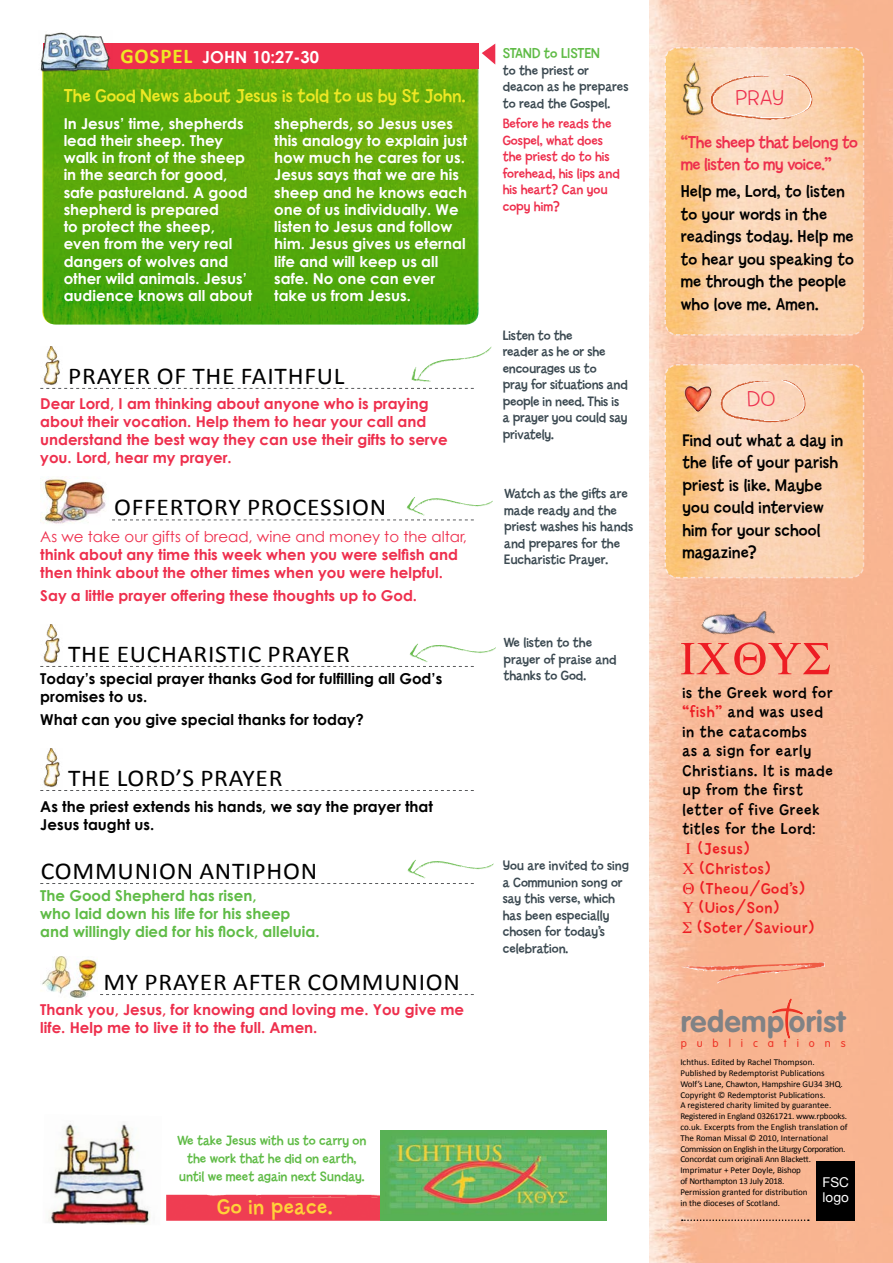
<style>
.page{position:relative;width:893px;height:1263px;background:#fff}
.page>*{position:absolute;margin:0;border:0;box-sizing:border-box;transform-origin:0 0}
.t1{font:700 29.85px "VAG Rounded";letter-spacing:.015em;color:#808285}
.t2{font:24.15px "Calibri";letter-spacing:.03em;color:#000;scale:1.05 1}
.t3{font:22.65px "Billy Std";letter-spacing:.03em;color:#ffd239}
.t4{font:300 22.5px "Billy Std";letter-spacing:.02em;color:#ee2f4d;scale:1.06 1}
.t5{font:19.5px "Billy Std";color:#eee824}
.t6{font:18px/22.5px "Billy Std";letter-spacing:.01em;color:#000}
.t7{font:18px/22.5px "Billy Std";letter-spacing:-.02em;color:#ee2f4d}
.t8{font:16.5px/19.5px "Billy Std";letter-spacing:.05em;color:#000}
.t9{font:16.5px/19.8px "Billy Std";letter-spacing:.05em;color:#ed1d24}
.t10{font:700 16.5px "Century Gothic";color:#fff}
.t11{font:700 15px/17.2px "Century Gothic";color:#fff}
.t12{font:700 15px/18px "Century Gothic";color:#ee2f4d}
.t13{font:700 15px/18px "Century Gothic";color:#000}
.t14{font:700 15px/18px "Century Gothic";color:#5fbb46}
.t15{font:15px "Century Gothic";color:#ee2f4d}
.t16{font:15px "Billy Std";color:#5fbb46}
.t17{font:14.25px/16.5px "Billy Std";color:#3b4951}
.t18{font:14.25px/16.5px "Billy Std";color:#ee2f4d}
.t19{font:14.25px/17.9px "Billy Std";color:#5fbb46;text-align:center}
.t20{font:13.5px/15px "Helvetica Neue";color:#fff}
.t21{font:300 11.1px "VAG Rounded";letter-spacing:.9em;color:#ee3124}
.t22{font:9px/10.8px "Calibri";letter-spacing:-.005em;color:#000}
.s1{font-family:"Calibri";font-size:21px;color:#eee824}
.s2{color:#ed1d24}
</style>
<div class="page">
<img style="left:649px;top:0;width:244px;height:1263px">
<svg style="left:664px;top:46px;width:201px;height:290px;background:#fad1a9"></svg>
<svg style="left:664px;top:363px;width:201px;height:216px;background:#facea5"></svg>
<svg style="left:42px;top:56px;width:435px;height:268px;background:#59a90b"></svg>
<div style="left:43px;top:44px;width:436px;height:25px;background:#ee2f4d"></div>
<img style="left:40px;top:32px;width:73px;height:43px">
<svg style="left:40px;top:388px;width:434px;height:1px"></svg>
<svg style="left:112px;top:519px;width:362px;height:1px"></svg>
<svg style="left:40px;top:666px;width:434px;height:1px"></svg>
<svg style="left:40px;top:790px;width:434px;height:1px"></svg>
<svg style="left:40px;top:883px;width:434px;height:1px"></svg>
<svg style="left:100px;top:994px;width:374px;height:1px"></svg>
<img style="left:43px;top:346px;width:17px;height:39px">
<img style="left:40px;top:478px;width:66px;height:46px">
<img style="left:43px;top:624px;width:17px;height:39px">
<img style="left:43px;top:748px;width:17px;height:39px">
<img style="left:42px;top:957px;width:55px;height:41px">
<svg style="left:482px;top:44px;width:13px;height:21px"></svg>
<img style="left:679px;top:59px;width:28px;height:60px">
<img style="left:678px;top:386px;width:37px;height:26px">
<img style="left:411px;top:346px;width:81px;height:36px">
<img style="left:406px;top:497px;width:87px;height:19px">
<img style="left:407px;top:859px;width:87px;height:20px">
<img style="left:409px;top:643px;width:87px;height:19px">
<img style="left:166px;top:1194px;width:248px;height:27px">
<img style="left:381px;top:1131px;width:226px;height:89px">
<img style="left:48px;top:1124px;width:103px;height:101px">
<img style="left:704px;top:74px;width:114px;height:46px">
<img style="left:715px;top:380px;width:95px;height:43px">
<img style="left:680px;top:962px;width:145px;height:21px">
<img style="left:701px;top:589px;width:80px;height:53px">
<svg style="left:681px;top:642px;width:149px;height:33px;background:#f58e79"></svg>
<svg style="left:771px;top:999px;width:45px;height:41px;background:#f7a989"></svg>
<div style="left:817px;top:1161px;width:38px;height:59px;background:#000"></div>
<svg style="left:682px;top:1219px;width:127px;height:2px"></svg>
<svg style="left:686px;top:843px;width:4px;height:11px"></svg>
<svg style="left:683px;top:863px;width:11px;height:11px"></svg>
<svg style="left:683px;top:882px;width:11px;height:12px"></svg>
<svg style="left:683px;top:902px;width:11px;height:11px"></svg>
<svg style="left:683px;top:922px;width:8px;height:11px"></svg>
<h3 class="t10" style="left:120px;top:46px;width:200px"><span class="s1">GOSPEL</span> JOHN 10:27-30</h3>
<h3 class="t5" style="left:64px;top:84px;width:403px">The Good News about Jesus is told to us by St John.</h3>
<p class="t11" style="left:64px;top:114px;width:190px">In Jesus’ time, shepherds lead their sheep. They walk in front of the sheep in the search for good, safe pastureland. A good shepherd is prepared<br>to protect the sheep, even from the very real dangers of wolves and other wild animals. Jesus’ audience knows all about</p>
<p class="t11" style="left:274px;top:114px;width:195px">shepherds, so Jesus uses this analogy to explain just how much he cares for us.<br>Jesus says that we are his sheep and he knows each one of us individually. We listen to Jesus and follow him. Jesus gives us eternal life and will keep us all safe. No one can ever take us from Jesus.</p>
<h2 class="t2" style="left:68px;top:360px;width:265px">PRAYER OF THE FAITHFUL</h2>
<h3 class="t12" style="left:40px;top:394px;width:409px">Dear Lord, I am thinking about anyone who is praying about their vocation. Help them to hear your call and understand the best way they can use their gifts to serve you. Lord, hear my prayer.</h3>
<h2 class="t2" style="left:114px;top:492px;width:261px">OFFERTORY PROCESSION</h2>
<h3 class="t15" style="left:40px;top:527px;width:428px">As we take our gifts of bread, wine and money to the altar,</h3>
<h3 class="t12" style="left:40px;top:545px;width:419px">think about any time this week when you were selfish and then think about the other times when you were helpful.</h3>
<h3 class="t12" style="left:40px;top:586px;width:378px">Say a little prayer offering these thoughts up to God.</h3>
<h2 class="t2" style="left:68px;top:638px;width:270px">THE EUCHARISTIC PRAYER</h2>
<h3 class="t13" style="left:40px;top:669px;width:403px">Today’s special prayer thanks God for fulfilling all God’s promises to us.</h3>
<h3 class="t13" style="left:40px;top:710px;width:325px">What can you give special thanks for today?</h3>
<h2 class="t2" style="left:68px;top:762px;width:206px">THE LORD’S PRAYER</h2>
<h3 class="t13" style="left:40px;top:797px;width:394px">As the priest extends his hands, we say the prayer that<br>Jesus taught us.</h3>
<h2 class="t2" style="left:41px;top:855px;width:265px">COMMUNION ANTIPHON</h2>
<h3 class="t14" style="left:40px;top:886px;width:281px">The Good Shepherd has risen,<br>who laid down his life for his sheep and willingly died for his flock, alleluia.</h3>
<h2 class="t2" style="left:103px;top:967px;width:341px">MY PRAYER AFTER COMMUNION</h2>
<h3 class="t12" style="left:40px;top:1000px;width:425px">Thank you, Jesus, for knowing and loving me. You give me life. Help me to live it to the full. Amen.</h3>
<h3 class="t16" style="left:503px;top:45px;width:99px">STAND to LISTEN</h3>
<h3 class="t17" style="left:503px;top:62px;width:127px">to the priest or deacon as he prepares to read the Gospel.</h3>
<h3 class="t18" style="left:503px;top:116px;width:118px">Before he reads the<br>Gospel, what does the priest do to his forehead, his lips and his heart? Can you copy him?</h3>
<h3 class="t17" style="left:503px;top:327px;width:126px">Listen to the<br>reader as he or she encourages us to<br>pray for situations and people in need. This is a prayer you could say privately.</h3>
<h3 class="t17" style="left:504px;top:486px;width:131px">Watch as the gifts are made ready and the priest washes his hands and prepares for the<br>Eucharistic Prayer.</h3>
<h3 class="t17" style="left:503px;top:635px;width:115px">We listen to the prayer of praise and thanks to God.</h3>
<h3 class="t17" style="left:503px;top:857px;width:128px">You are invited to sing a Communion song or say this verse, which has been especially chosen for today’s celebration.</h3>
<h3 class="t19" style="left:177px;top:1132px;width:191px">We take Jesus with us to carry on the work that he did on earth, until we meet again next Sunday.</h3>
<h3 class="t3" style="left:217px;top:1194px;width:117px">Go in peace.</h3>
<h3 class="t4" style="left:735px;top:85px;width:47px">PRAY</h3>
<h3 class="t7" style="left:681px;top:131px;width:179px">“The sheep that belong to me listen to my voice.”</h3>
<h3 class="t6" style="left:681px;top:181px;width:174px">Help me, Lord, to listen to your words in the readings today. Help me to hear you speaking to me through the people who love me. Amen.</h3>
<h3 class="t4" style="left:747px;top:387px;width:28px">DO</h3>
<h3 class="t6" style="left:682px;top:429px;width:162px">Find out what a day in the life of your parish priest is like. Maybe you could interview him for your school magazine?</h3>
<h3 class="t8" style="left:682px;top:683px;width:152px">is the Greek word for <span class="s2">“fish”</span> and was used in the catacombs<br>as a sign for early<br>Christians. It is made up from the first letter of five Greek titles for the Lord:</h3>
<h3 class="t9" style="left:698px;top:839px;width:118px">(Jesus) (Christos) (Theou/God’s) (Uios/Son) (Soter/Saviour)</h3>
<h1 class="t1" style="left:681px;top:1004px;width:166px">redemp orist</h1>
<p class="t21" style="left:681px;top:1036px;width:166px">publications</p>
<p class="t22" style="left:680px;top:1057px;width:169px">Ichthus. Edited by Rachel Thompson.<br>Published by Redemptorist Publications Wolf’s Lane, Chawton, Hampshire GU34 3HQ.<br>Copyright © Redemptorist Publications.<br>A registered charity limited by guarantee.<br>Registered in England 03261721. www.rpbooks. co.uk. Excerpts from the English translation of The Roman Missal © 2010, International Commission on English in the Liturgy Corporation.<br>Concordat cum originali Ann Blackett.<br>Imprimatur + Peter Doyle, Bishop<br>of Northampton 13 July 2018.<br>Permission granted for distribution<br>in the dioceses of Scotland.</p>
<h3 class="t20" style="left:823px;top:1175px;width:28px">FSC logo</h3>
</div>
